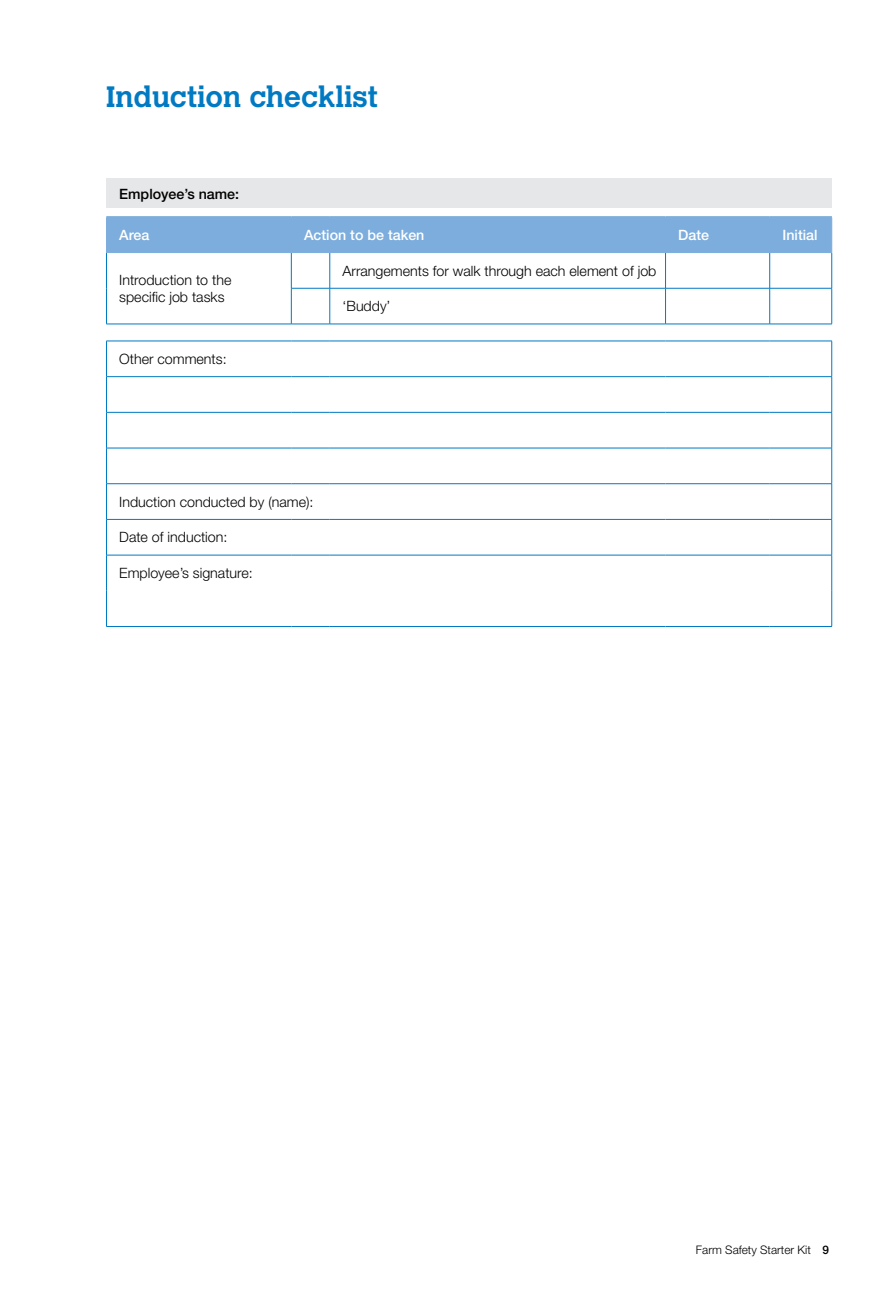
<style>
.page{position:relative;width:893px;height:1297px;background:#fff}
.page>*{position:absolute;margin:0;border:0;box-sizing:border-box;transform-origin:0 0}
.t1{font:700 29.25px "Calvert MT Std";color:#007ac2}
.t2{font:300 14.25px/17.2px "Helvetica Neue LT Std";color:#000}
.t3{font:500 14.25px "Helvetica Neue LT Std";color:#fff}
.t4{font:500 14.25px "Helvetica Neue LT Std";color:#000}
.t5{font:300 11.85px "Helvetica Neue LT Std";color:#000}
.s1{font-weight:500}
</style>
<div class="page">
<div style="left:106px;top:179px;width:726px;height:29px;background:#e6e7e8"></div>
<div style="left:107px;top:218px;width:724px;height:34px;background:#7caddd"></div>
<hr style="left:106px;top:253px;width:1px;height:35px;background:#007ac2">
<hr style="left:106px;top:288px;width:1px;height:36px;background:#007ac2">
<hr style="left:291px;top:253px;width:1px;height:35px;background:#007ac2">
<hr style="left:330px;top:253px;width:1px;height:35px;background:#007ac2">
<hr style="left:665px;top:253px;width:1px;height:35px;background:#007ac2">
<hr style="left:769px;top:253px;width:1px;height:35px;background:#007ac2">
<hr style="left:831px;top:253px;width:1px;height:35px;background:#007ac2">
<hr style="left:291px;top:288px;width:39px;height:1px;background:#007ac2">
<hr style="left:291px;top:288px;width:1px;height:36px;background:#007ac2">
<hr style="left:330px;top:288px;width:335px;height:1px;background:#007ac2">
<hr style="left:330px;top:288px;width:1px;height:36px;background:#007ac2">
<hr style="left:665px;top:288px;width:105px;height:1px;background:#007ac2">
<hr style="left:665px;top:288px;width:1px;height:36px;background:#007ac2">
<hr style="left:770px;top:288px;width:62px;height:1px;background:#007ac2">
<hr style="left:769px;top:288px;width:1px;height:36px;background:#007ac2">
<hr style="left:831px;top:288px;width:1px;height:36px;background:#007ac2">
<hr style="left:106px;top:341px;width:1px;height:35px;background:#007ac2">
<hr style="left:831px;top:341px;width:1px;height:35px;background:#007ac2">
<hr style="left:106px;top:376px;width:185px;height:1px;background:#007ac2">
<hr style="left:106px;top:377px;width:1px;height:35px;background:#007ac2">
<hr style="left:291px;top:376px;width:39px;height:1px;background:#007ac2">
<hr style="left:330px;top:376px;width:335px;height:1px;background:#007ac2">
<hr style="left:665px;top:376px;width:105px;height:1px;background:#007ac2">
<hr style="left:770px;top:376px;width:62px;height:1px;background:#007ac2">
<hr style="left:831px;top:377px;width:1px;height:35px;background:#007ac2">
<hr style="left:106px;top:412px;width:185px;height:1px;background:#007ac2">
<hr style="left:106px;top:412px;width:1px;height:36px;background:#007ac2">
<hr style="left:291px;top:412px;width:39px;height:1px;background:#007ac2">
<hr style="left:330px;top:412px;width:335px;height:1px;background:#007ac2">
<hr style="left:665px;top:412px;width:105px;height:1px;background:#007ac2">
<hr style="left:770px;top:412px;width:62px;height:1px;background:#007ac2">
<hr style="left:831px;top:412px;width:1px;height:36px;background:#007ac2">
<hr style="left:106px;top:448px;width:185px;height:1px;background:#007ac2">
<hr style="left:106px;top:448px;width:1px;height:35px;background:#007ac2">
<hr style="left:291px;top:448px;width:39px;height:1px;background:#007ac2">
<hr style="left:330px;top:448px;width:335px;height:1px;background:#007ac2">
<hr style="left:665px;top:448px;width:105px;height:1px;background:#007ac2">
<hr style="left:770px;top:448px;width:62px;height:1px;background:#007ac2">
<hr style="left:831px;top:448px;width:1px;height:35px;background:#007ac2">
<hr style="left:106px;top:483px;width:185px;height:1px;background:#007ac2">
<hr style="left:106px;top:484px;width:1px;height:35px;background:#007ac2">
<hr style="left:291px;top:483px;width:39px;height:1px;background:#007ac2">
<hr style="left:330px;top:483px;width:335px;height:1px;background:#007ac2">
<hr style="left:665px;top:483px;width:105px;height:1px;background:#007ac2">
<hr style="left:770px;top:483px;width:62px;height:1px;background:#007ac2">
<hr style="left:831px;top:484px;width:1px;height:35px;background:#007ac2">
<hr style="left:106px;top:519px;width:185px;height:1px;background:#007ac2">
<hr style="left:106px;top:520px;width:1px;height:35px;background:#007ac2">
<hr style="left:291px;top:519px;width:39px;height:1px;background:#007ac2">
<hr style="left:330px;top:519px;width:335px;height:1px;background:#007ac2">
<hr style="left:665px;top:519px;width:105px;height:1px;background:#007ac2">
<hr style="left:770px;top:519px;width:62px;height:1px;background:#007ac2">
<hr style="left:831px;top:520px;width:1px;height:35px;background:#007ac2">
<hr style="left:106px;top:555px;width:185px;height:1px;background:#007ac2">
<hr style="left:106px;top:555px;width:1px;height:36px;background:#007ac2">
<hr style="left:291px;top:555px;width:39px;height:1px;background:#007ac2">
<hr style="left:330px;top:555px;width:335px;height:1px;background:#007ac2">
<hr style="left:665px;top:555px;width:105px;height:1px;background:#007ac2">
<hr style="left:770px;top:555px;width:62px;height:1px;background:#007ac2">
<hr style="left:831px;top:555px;width:1px;height:36px;background:#007ac2">
<hr style="left:106px;top:591px;width:1px;height:35px;background:#007ac2">
<hr style="left:831px;top:591px;width:1px;height:35px;background:#007ac2">
<hr style="left:106px;top:626px;width:185px;height:1px;background:#007ac2">
<hr style="left:291px;top:626px;width:39px;height:1px;background:#007ac2">
<hr style="left:330px;top:626px;width:335px;height:1px;background:#007ac2">
<hr style="left:665px;top:626px;width:105px;height:1px;background:#007ac2">
<hr style="left:770px;top:626px;width:62px;height:1px;background:#007ac2">
<hr style="left:106px;top:324px;width:185px;height:1px;background:#007ac2">
<hr style="left:291px;top:324px;width:39px;height:1px;background:#007ac2">
<hr style="left:330px;top:324px;width:335px;height:1px;background:#007ac2">
<hr style="left:665px;top:324px;width:105px;height:1px;background:#007ac2">
<hr style="left:770px;top:324px;width:62px;height:1px;background:#007ac2">
<hr style="left:106px;top:341px;width:185px;height:1px;background:#007ac2">
<hr style="left:291px;top:341px;width:39px;height:1px;background:#007ac2">
<hr style="left:330px;top:341px;width:335px;height:1px;background:#007ac2">
<hr style="left:665px;top:341px;width:105px;height:1px;background:#007ac2">
<hr style="left:770px;top:341px;width:62px;height:1px;background:#007ac2">
<hr style="left:106px;top:216px;width:185px;height:2px;background:#7caddd">
<hr style="left:291px;top:216px;width:39px;height:2px;background:#7caddd">
<hr style="left:330px;top:216px;width:335px;height:2px;background:#7caddd">
<hr style="left:665px;top:216px;width:105px;height:2px;background:#7caddd">
<hr style="left:770px;top:216px;width:62px;height:2px;background:#7caddd">
<hr style="left:106px;top:218px;width:1px;height:34px;background:#7caddd">
<hr style="left:831px;top:218px;width:1px;height:34px;background:#7caddd">
<hr style="left:106px;top:252px;width:185px;height:1px;background:#7caddd">
<hr style="left:291px;top:252px;width:39px;height:1px;background:#7caddd">
<hr style="left:330px;top:252px;width:335px;height:1px;background:#7caddd">
<hr style="left:665px;top:252px;width:105px;height:1px;background:#7caddd">
<hr style="left:770px;top:252px;width:62px;height:1px;background:#7caddd">
<h1 class="t1" style="left:106px;top:78px;width:273px">Induction checklist</h1>
<p class="t4" style="left:119px;top:185px;width:121px">Employee’s name:</p>
<p class="t3" style="left:119px;top:226px;width:32px">Area</p>
<p class="t3" style="left:304px;top:226px;width:122px">Action to be taken</p>
<p class="t3" style="left:678px;top:226px;width:32px">Date</p>
<p class="t3" style="left:782px;top:226px;width:37px">Initial</p>
<p class="t2" style="left:119px;top:271px;width:114px">Introduction to the specific job tasks</p>
<p class="t2" style="left:343px;top:262px;width:315px">Arrangements for walk through each element of job</p>
<p class="t2" style="left:343px;top:297px;width:50px">‘Buddy’</p>
<p class="t2" style="left:119px;top:350px;width:109px">Other comments:</p>
<p class="t2" style="left:119px;top:493px;width:196px">Induction conducted by (name):</p>
<p class="t2" style="left:119px;top:528px;width:110px">Date of induction:</p>
<p class="t2" style="left:119px;top:564px;width:135px">Employee’s signature:</p>
<p class="t5" style="left:696px;top:1242px;width:135px">Farm Safety Starter Kit <span class="s1">9</span></p>
</div>
